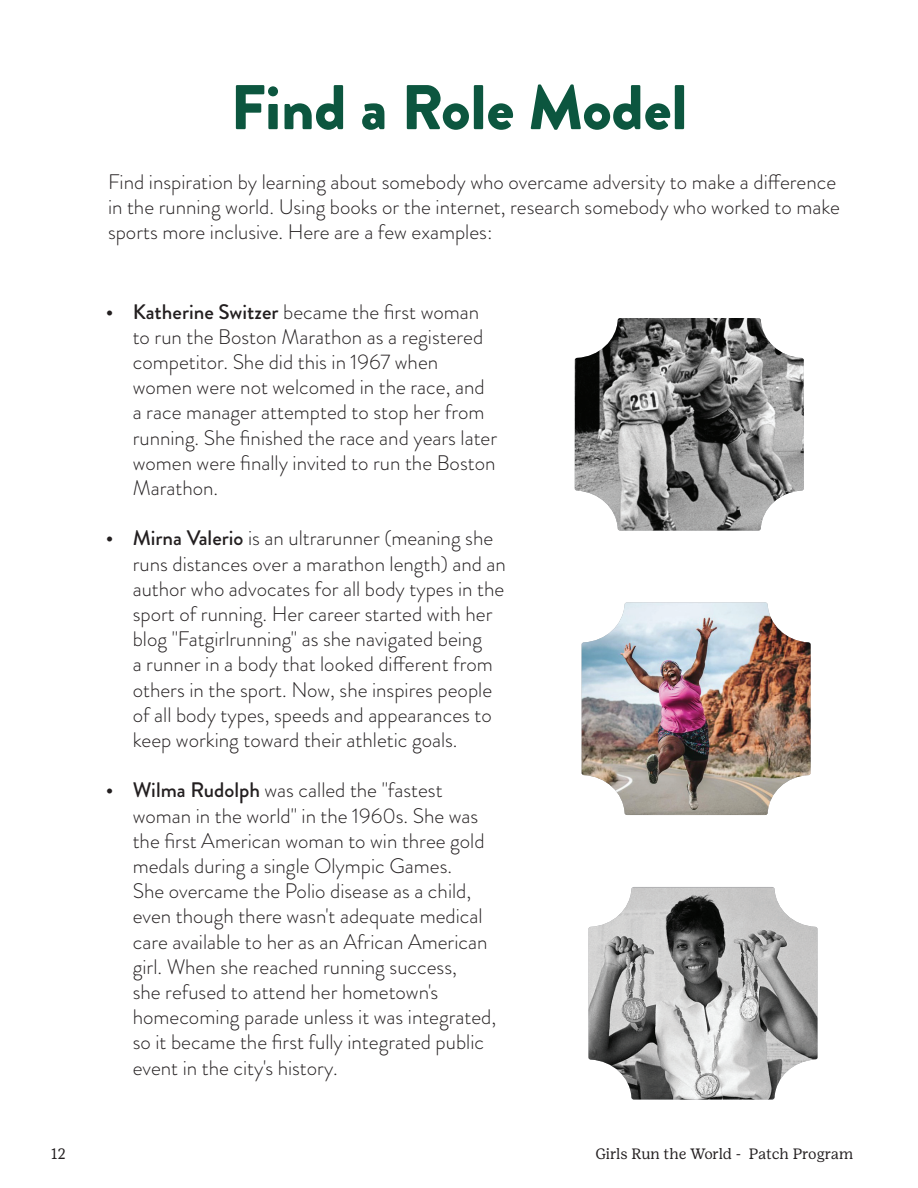
<style>
.page{position:relative;width:918px;height:1188px;background:#fff}
.page>*{position:absolute;margin:0;border:0;box-sizing:border-box;transform-origin:0 0}
.t1{font:900 63px "Brandon Grotesque";color:#0c563f}
.t2{font:300 21px/25.2px "Brandon Grotesque";color:#231f20}
.t3{font:15px "Girl Scout Text";letter-spacing:-.01em;color:#231f20}
.s1{font-weight:500}
</style>
<div class="page">
<img style="left:582px;top:602px;width:229px;height:213px">
<img style="left:588px;top:888px;width:230px;height:212px">
<img style="left:575px;top:318px;width:229px;height:213px">
<h1 class="t1" style="left:230px;top:63px;width:459px">Find a Role Model</h1>
<p class="t2" style="left:108px;top:169px;width:734px">Find inspiration by learning about somebody who overcame adversity to make a difference in the running world. Using books or the internet, research somebody who worked to make sports more inclusive. Here are a few examples:</p>
<p class="t2" style="left:133px;top:299px;width:366px;text-indent:-27px"><span class="s1">• Katherine Switzer</span> became the first woman to run the Boston Marathon as a registered competitor. She did this in 1967 when women were not welcomed in the race, and a race manager attempted to stop her from running. She finished the race and years later women were finally invited to run the Boston Marathon.</p>
<p class="t2" style="left:133px;top:526px;width:375px;text-indent:-27px"><span class="s1">• Mirna Valerio</span> is an ultrarunner (meaning she runs distances over a marathon length) and an author who advocates for all body types in the sport of running. Her career started with her blog "Fatgirlrunning" as she navigated being<br>a runner in a body that looked different from others in the sport. Now, she inspires people of all body types, speeds and appearances to keep working toward their athletic goals.</p>
<p class="t2" style="left:133px;top:778px;width:365px;text-indent:-27px"><span class="s1">• Wilma Rudolph</span> was called the "fastest woman in the world" in the 1960s. She was the first American woman to win three gold medals during a single Olympic Games.<br>She overcame the Polio disease as a child, even though there wasn't adequate medical care available to her as an African American girl. When she reached running success,<br>she refused to attend her hometown's homecoming parade unless it was integrated, so it became the first fully integrated public event in the city's history.</p>
<p class="t3" style="left:51px;top:1145px;width:16px">12</p>
<p class="t3" style="left:595px;top:1145px;width:259px">Girls Run the World - Patch Program</p>
</div>
